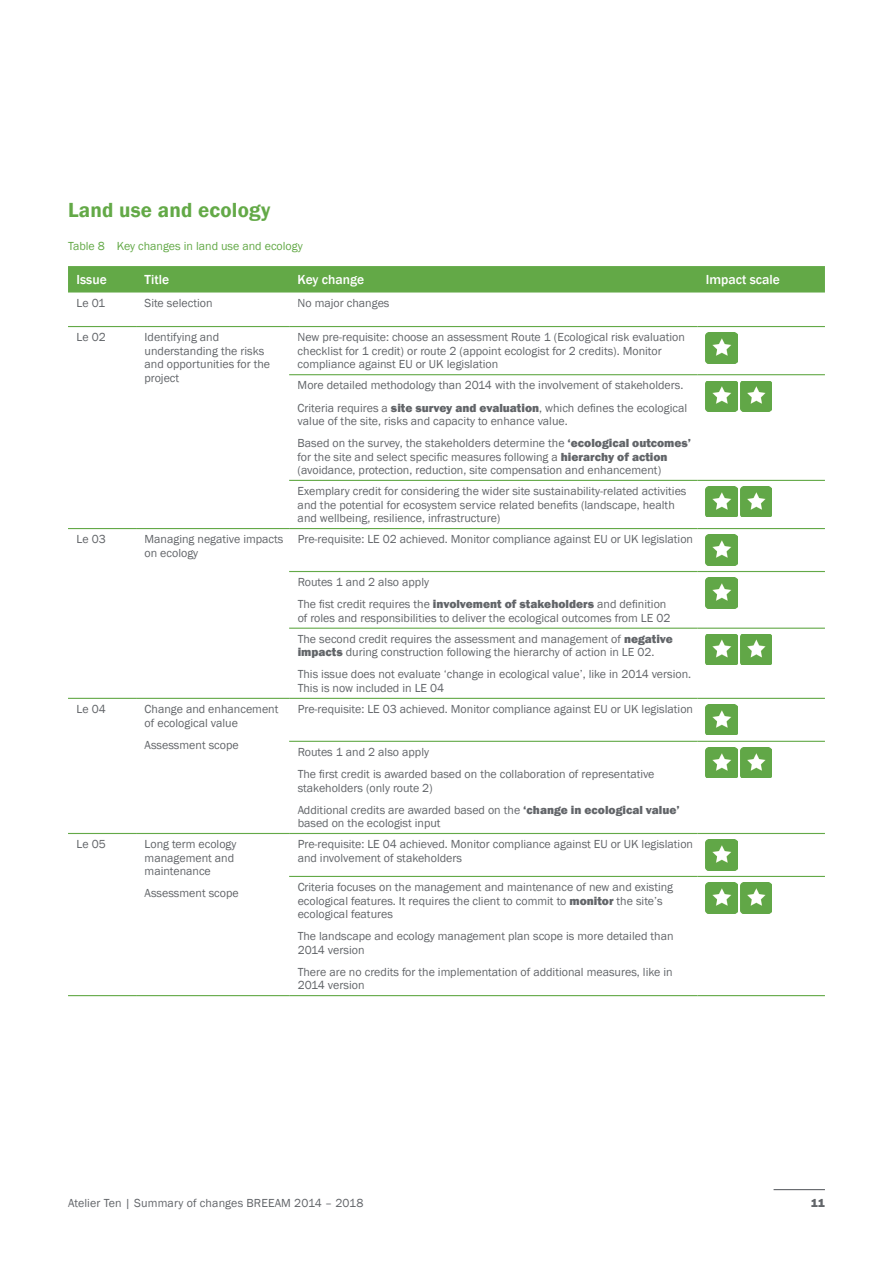
<style>
.page{position:relative;width:893px;height:1263px;background:#fff}
.page>*{position:absolute;margin:0;border:0;box-sizing:border-box;transform-origin:0 0}
.Subheading{font:600 21px "Franklin Gothic";letter-spacing:.01em;color:#63a947}
.Table_heading{font:500 13.5px "Franklin Gothic";color:#fff}
.Table_body_text{font:12px/13.5px "Franklin Gothic";color:#626569}
.t1{font:12px "Franklin Gothic";color:#63a947}
.t2{font:800 12px "Franklin Gothic";color:#626569}
.s1{font-weight:800}
</style>
<div class="page">
<hr style="left:774px;top:1189px;width:51px;height:1px;background:#626569">
<div style="left:68px;top:266px;width:757px;height:26px;background:#63a947"></div>
<hr style="left:289px;top:326px;width:408px;height:1px;background:#63a947">
<hr style="left:697px;top:326px;width:128px;height:1px;background:#63a947">
<hr style="left:289px;top:374px;width:408px;height:1px;background:#63a947">
<hr style="left:697px;top:374px;width:128px;height:1px;background:#63a947">
<hr style="left:289px;top:480px;width:408px;height:1px;background:#63a947">
<hr style="left:697px;top:480px;width:128px;height:1px;background:#63a947">
<hr style="left:289px;top:528px;width:408px;height:1px;background:#63a947">
<hr style="left:697px;top:528px;width:128px;height:1px;background:#63a947">
<hr style="left:289px;top:571px;width:408px;height:1px;background:#63a947">
<hr style="left:697px;top:571px;width:128px;height:1px;background:#63a947">
<hr style="left:289px;top:628px;width:408px;height:1px;background:#63a947">
<hr style="left:697px;top:628px;width:128px;height:1px;background:#63a947">
<hr style="left:289px;top:698px;width:408px;height:1px;background:#63a947">
<hr style="left:697px;top:698px;width:128px;height:1px;background:#63a947">
<hr style="left:289px;top:741px;width:408px;height:1px;background:#63a947">
<hr style="left:697px;top:741px;width:128px;height:1px;background:#63a947">
<hr style="left:289px;top:833px;width:408px;height:1px;background:#63a947">
<hr style="left:697px;top:833px;width:128px;height:1px;background:#63a947">
<hr style="left:289px;top:876px;width:408px;height:1px;background:#63a947">
<hr style="left:697px;top:876px;width:128px;height:1px;background:#63a947">
<hr style="left:289px;top:995px;width:408px;height:1px;background:#63a947">
<hr style="left:697px;top:995px;width:128px;height:1px;background:#63a947">
<hr style="left:68px;top:326px;width:68px;height:1px;background:#63a947">
<hr style="left:136px;top:326px;width:153px;height:1px;background:#63a947">
<hr style="left:68px;top:528px;width:68px;height:1px;background:#63a947">
<hr style="left:136px;top:528px;width:153px;height:1px;background:#63a947">
<hr style="left:68px;top:698px;width:68px;height:1px;background:#63a947">
<hr style="left:136px;top:698px;width:153px;height:1px;background:#63a947">
<hr style="left:68px;top:833px;width:68px;height:1px;background:#63a947">
<hr style="left:68px;top:995px;width:68px;height:1px;background:#63a947">
<hr style="left:136px;top:833px;width:153px;height:1px;background:#63a947">
<hr style="left:136px;top:995px;width:153px;height:1px;background:#63a947">
<img style="left:706px;top:333px;width:31px;height:30px">
<img style="left:706px;top:381px;width:31px;height:30px">
<img style="left:740px;top:381px;width:32px;height:30px">
<img style="left:706px;top:487px;width:31px;height:30px">
<img style="left:740px;top:487px;width:32px;height:30px">
<img style="left:706px;top:535px;width:31px;height:30px">
<img style="left:706px;top:578px;width:31px;height:30px">
<img style="left:706px;top:634px;width:31px;height:31px">
<img style="left:740px;top:634px;width:32px;height:31px">
<img style="left:706px;top:705px;width:31px;height:30px">
<img style="left:706px;top:748px;width:31px;height:30px">
<img style="left:740px;top:748px;width:32px;height:30px">
<img style="left:706px;top:840px;width:31px;height:30px">
<img style="left:706px;top:883px;width:31px;height:30px">
<img style="left:740px;top:883px;width:32px;height:30px">
<p class="Subheading" style="left:68px;top:197px;width:204px">Land use and ecology</p>
<p class="t1" style="left:68px;top:238px;width:236px">Table 8 Key changes in land use and ecology</p>
<p class="Table_heading" style="left:77px;top:271px;width:32px">Issue</p>
<p class="Table_heading" style="left:145px;top:271px;width:26px">Title</p>
<p class="Table_heading" style="left:298px;top:271px;width:68px">Key change</p>
<p class="Table_heading" style="left:706px;top:271px;width:76px">Impact scale</p>
<p class="Table_body_text" style="left:77px;top:297px;width:30px">Le 01</p>
<p class="Table_body_text" style="left:145px;top:297px;width:69px">Site selection</p>
<p class="Table_body_text" style="left:298px;top:297px;width:93px">No major changes</p>
<p class="Table_body_text" style="left:77px;top:331px;width:31px">Le 02</p>
<p class="Table_body_text" style="left:145px;top:331px;width:127px">Identifying and understanding the risks and opportunities for the project</p>
<p class="Table_body_text" style="left:298px;top:331px;width:389px">New pre-requisite: choose an assessment Route 1 (Ecological risk evaluation checklist for 1 credit) or route 2 (appoint ecologist for 2 credits). Monitor compliance against EU or UK legislation</p>
<p class="Table_body_text" style="left:298px;top:379px;width:387px">More detailed methodology than 2014 with the involvement of stakeholders.</p>
<p class="Table_body_text" style="left:298px;top:401px;width:391px">Criteria requires a <span class="s1">site survey and evaluation</span>, which defines the ecological value of the site, risks and capacity to enhance value.</p>
<p class="Table_body_text" style="left:298px;top:436px;width:395px">Based on the survey, the stakeholders determine the <span class="s1">‘ecological outcomes’ </span>for the site and select specific measures following a <span class="s1">hierarchy of action </span>(avoidance, protection, reduction, site compensation and enhancement)</p>
<p class="Table_body_text" style="left:298px;top:485px;width:390px">Exemplary credit for considering the wider site sustainability-related activities and the potential for ecosystem service related benefits (landscape, health and wellbeing, resilience, infrastructure)</p>
<p class="Table_body_text" style="left:77px;top:533px;width:31px">Le 03</p>
<p class="Table_body_text" style="left:145px;top:533px;width:140px">Managing negative impacts on ecology</p>
<p class="Table_body_text" style="left:298px;top:533px;width:397px">Pre-requisite: LE 02 achieved. Monitor compliance against EU or UK legislation</p>
<p class="Table_body_text" style="left:298px;top:576px;width:133px">Routes 1 and 2 also apply</p>
<p class="Table_body_text" style="left:298px;top:598px;width:374px">The fist credit requires the <span class="s1">involvement of stakeholders</span> and definition of roles and responsibilities to deliver the ecological outcomes from LE 02</p>
<p class="Table_body_text" style="left:298px;top:632px;width:377px">The second credit requires the assessment and management of <span class="s1">negative impacts</span> during construction following the hierarchy of action in LE 02.</p>
<p class="Table_body_text" style="left:298px;top:668px;width:395px">This issue does not evaluate ‘change in ecological value’, like in 2014 version.<br>This is now included in LE 04</p>
<p class="Table_body_text" style="left:77px;top:703px;width:31px">Le 04</p>
<p class="Table_body_text" style="left:145px;top:703px;width:135px">Change and enhancement of ecological value</p>
<p class="Table_body_text" style="left:145px;top:738px;width:96px">Assessment scope</p>
<p class="Table_body_text" style="left:298px;top:703px;width:397px">Pre-requisite: LE 03 achieved. Monitor compliance against EU or UK legislation</p>
<p class="Table_body_text" style="left:298px;top:746px;width:133px">Routes 1 and 2 also apply</p>
<p class="Table_body_text" style="left:298px;top:768px;width:358px">The first credit is awarded based on the collaboration of representative stakeholders (only route 2)</p>
<p class="Table_body_text" style="left:298px;top:803px;width:384px">Additional credits are awarded based on the <span class="s1">‘change in ecological value’ </span>based on the ecologist input</p>
<p class="Table_body_text" style="left:77px;top:838px;width:31px">Le 05</p>
<p class="Table_body_text" style="left:145px;top:838px;width:93px">Long term ecology management and maintenance</p>
<p class="Table_body_text" style="left:145px;top:887px;width:96px">Assessment scope</p>
<p class="Table_body_text" style="left:298px;top:838px;width:397px">Pre-requisite: LE 04 achieved. Monitor compliance against EU or UK legislation and involvement of stakeholders</p>
<p class="Table_body_text" style="left:298px;top:881px;width:377px">Criteria focuses on the management and maintenance of new and existing ecological features. It requires the client to commit to <span class="s1">monitor</span> the site’s ecological features</p>
<p class="Table_body_text" style="left:298px;top:930px;width:377px">The landscape and ecology management plan scope is more detailed than<br>2014 version</p>
<p class="Table_body_text" style="left:298px;top:965px;width:376px">There are no credits for the implementation of additional measures, like in<br>2014 version</p>
<p class="Table_body_text" style="left:68px;top:1196px;width:297px">Atelier Ten | Summary of changes BREEAM 2014 – 2018</p>
<p class="t2" style="left:811px;top:1195px;width:16px">11</p>
</div>
